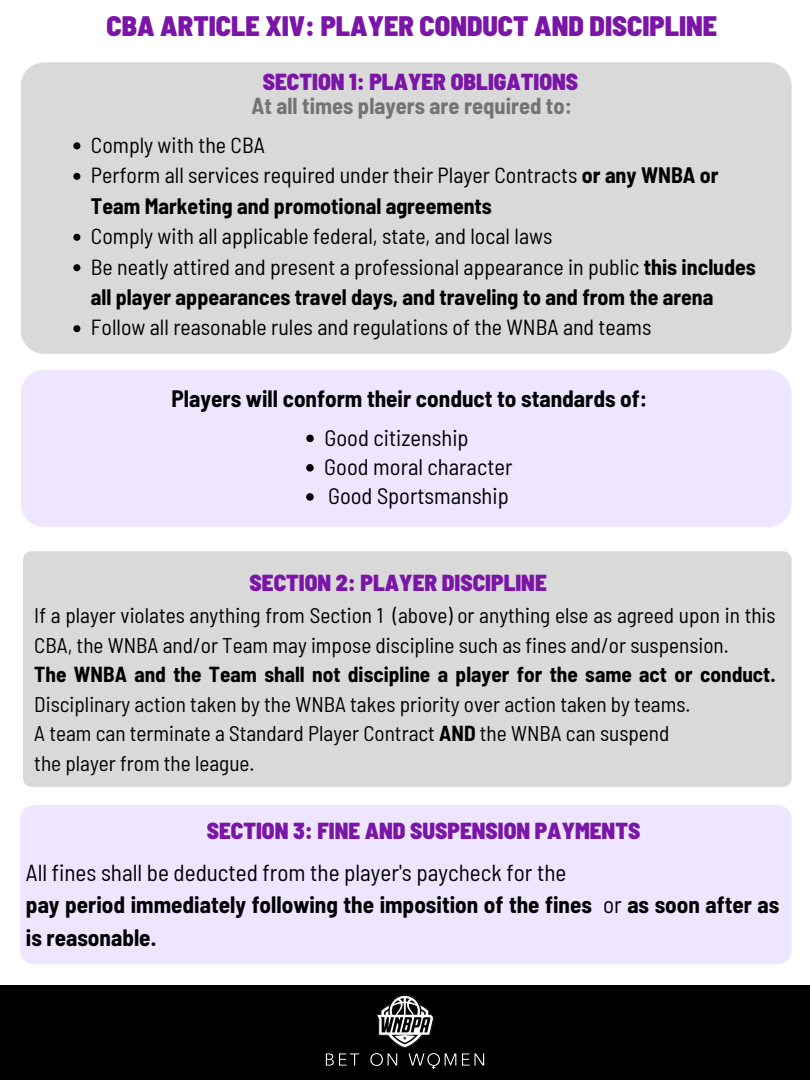
<style>
.page{position:relative;width:810px;height:1080px;background:#fff}
.page>*{position:absolute;margin:0;border:0;box-sizing:border-box;transform-origin:0 0}
.t1{font:900 semi-condensed 28.12px "Barlow";color:#7a15a8}
.t2{font:700 semi-condensed 23.12px/32.4px "Barlow";color:#000}
.t3{font:900 semi-condensed 23.12px "Barlow";color:#7a15a8}
.t4{font:semi-condensed 23.12px "Barlow";color:#000}
.t5{font:semi-condensed 22.5px "Barlow";color:#000}
.t6{font:700 semi-condensed 22.5px "Barlow";color:#737373}
.t7{font:semi-condensed 21.88px/30.5px "Barlow";color:#000}
.t8{font:700 semi-condensed 21.88px/30.5px "Barlow";color:#000}
.t9{font:semi-condensed 21.25px/29.5px "Barlow";color:#000}
.s1{font-weight:700}
.s2{font-weight:400}
</style>
<div class="page">
<div style="left:21px;top:62px;width:771px;height:292px;background:#d9d9d9;border-radius:24px"></div>
<div style="left:23px;top:551px;width:769px;height:236px;background:#d9d9d9;border-radius:8px"></div>
<div style="left:21px;top:370px;width:771px;height:157px;background:#eee5ff;border-radius:24px"></div>
<svg style="left:306px;top:435px;width:8px;height:7px"></svg>
<svg style="left:73px;top:142px;width:7px;height:7px"></svg>
<svg style="left:73px;top:173px;width:7px;height:7px"></svg>
<svg style="left:73px;top:234px;width:7px;height:7px"></svg>
<svg style="left:73px;top:264px;width:7px;height:7px"></svg>
<svg style="left:73px;top:325px;width:7px;height:7px"></svg>
<div style="left:20px;top:805px;width:772px;height:159px;background:#eee5ff;border-radius:14px"></div>
<div style="left:0;top:985px;width:810px;height:95px;background:#000"></div>
<img style="left:324px;top:991px;width:162px;height:81px">
<svg style="left:306px;top:464px;width:8px;height:8px"></svg>
<svg style="left:306px;top:493px;width:8px;height:8px"></svg>
<p class="t1" style="left:106px;top:8px;width:612px">CBA ARTICLE XIV: PLAYER CONDUCT AND DISCIPLINE</p>
<p class="t3" style="left:263px;top:67px;width:317px">SECTION 1: PLAYER OBLIGATIONS</p>
<p class="t6" style="left:252px;top:92px;width:322px">At all times players are required to:</p>
<p class="t7" style="left:91px;top:129px;width:176px">Comply with the CBA</p>
<p class="t7" style="left:91px;top:159px;width:629px">Perform all services required under their Player Contracts <span class="s1">or any WNBA or<br>Team Marketing and promotional agreements</span></p>
<p class="t7" style="left:91px;top:220px;width:463px">Comply with all applicable federal, state, and local laws</p>
<p class="t8" style="left:91px;top:251px;width:667px"><span class="s2">Be neatly attired and present a professional appearance in public</span> this includes all player appearances travel days, and traveling to and from the arena</p>
<p class="t7" style="left:91px;top:311px;width:562px">Follow all reasonable rules and regulations of the WNBA and teams</p>
<p class="t2" style="left:172px;top:381px;width:477px">Players will conform their conduct to standards of:</p>
<p class="t5" style="left:324px;top:423px;width:146px">Good citizenship</p>
<p class="t5" style="left:324px;top:453px;width:190px">Good moral character</p>
<p class="t5" style="left:328px;top:482px;width:182px">Good Sportsmanship</p>
<p class="t3" style="left:250px;top:567px;width:299px">SECTION 2: PLAYER DISCIPLINE</p>
<p class="t9" style="left:34px;top:600px;width:743px">If a player violates anything from Section 1 (above) or anything else as agreed upon in this<br>CBA, the WNBA and/or Team may impose discipline such as fines and/or suspension.</p>
<p class="t9" style="left:34px;top:659px;width:743px"><span class="s1">The WNBA and the Team shall not discipline a player for the same act or conduct.<br></span>Disciplinary action taken by the WNBA takes priority over action taken by teams.</p>
<p class="t9" style="left:34px;top:718px;width:637px">A team can terminate a Standard Player Contract <span class="s1">AND</span> the WNBA can suspend</p>
<p class="t9" style="left:34px;top:748px;width:222px">the player from the league.</p>
<p class="t3" style="left:207px;top:816px;width:435px">SECTION 3: FINE AND SUSPENSION PAYMENTS</p>
<p class="t4" style="left:26px;top:858px;width:542px">All fines shall be deducted from the player's paycheck for the</p>
<p class="t2" style="left:26px;top:888px;width:755px">pay period immediately following the imposition of the fines <span class="s2">or</span> as soon after as is reasonable.</p>
</div>
